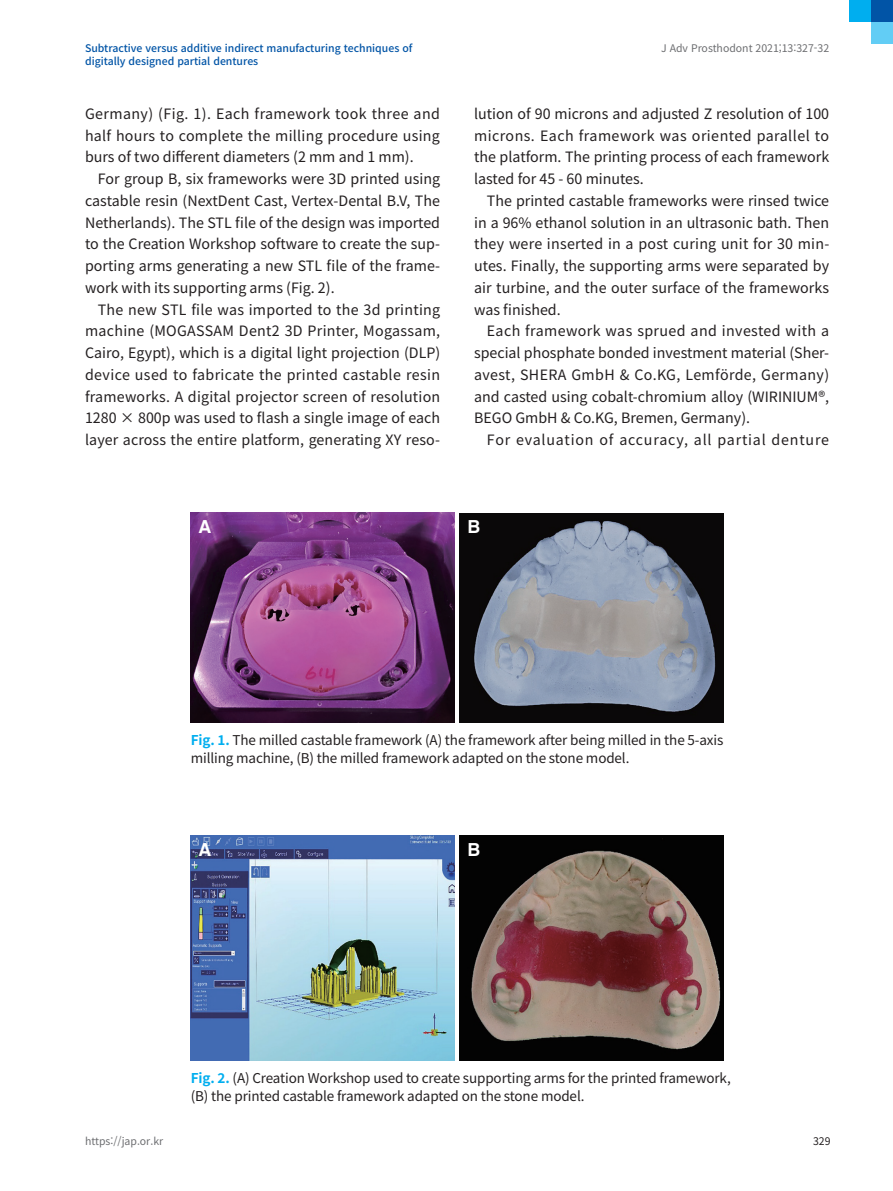
<style>
.page{position:relative;width:893px;height:1191px;background:#fff}
.page>*{position:absolute;margin:0;border:0;box-sizing:border-box;transform-origin:0 0}
.t1{font:700 18px "Helvetica";color:#fff}
.t2{font:14.25px/21.8px "Noto Sans CJ Kkr";color:#231f20;text-align:justify}
.t3{font:14.25px "Noto Sans CJ Kkr";letter-spacing:.055em;color:#231f20}
.t4{font:13.5px/18px "Noto Sans CJ Kkr";letter-spacing:-.01em;color:#231f20}
.t5{font:500 10.5px "Noto Sans CJ Kkr";color:#0154a6}
.t6{font:10.5px "Noto Sans CJ Kkr";color:#6c6d70}
.t7{font:10.5px "Noto Sans CJ Kkr";color:#231f20}
.s1{font-weight:700;color:#00aeef}
</style>
<div class="page">
<div style="left:871px;top:22px;width:22px;height:22px;background:#62cdf5"></div>
<div style="left:849px;top:0;width:22px;height:22px;background:#00aeef"></div>
<div style="left:871px;top:0;width:22px;height:22px;background:#0154a6"></div>
<img style="left:191px;top:513px;width:263px;height:209px">
<img style="left:460px;top:513px;width:263px;height:209px">
<img style="left:191px;top:835px;width:263px;height:225px">
<img style="left:460px;top:835px;width:263px;height:225px">
<p class="t5" style="left:85px;top:42px;width:329px">Subtractive versus additive indirect manufacturing techniques of</p>
<p class="t6" style="left:661px;top:42px;width:170px">J Adv Prosthodont 2021;13:327-32</p>
<p class="t5" style="left:85px;top:55px;width:175px">digitally designed partial dentures</p>
<p class="t2" style="left:85px;top:103px;width:356px">Germany) (Fig. 1). Each framework took three and half hours to complete the milling procedure using burs of two different diameters (2 mm and 1 mm).</p>
<p class="t2" style="left:85px;top:168px;width:357px;text-indent:13px">For group B, six frameworks were 3D printed using castable resin (NextDent Cast, Vertex-Dental B.V, The Netherlands). The STL file of the design was imported to the Creation Workshop software to create the sup&shy;porting arms generating a new STL file of the frame&shy;work with its supporting arms (Fig. 2).</p>
<p class="t2" style="left:85px;top:299px;width:357px;text-indent:13px">The new STL file was imported to the 3d printing machine (MOGASSAM Dent2 3D Printer, Mogassam, Cairo, Egypt), which is a digital light projection (DLP) device used to fabricate the printed castable resin frameworks. A digital projector screen of resolution 1280 × 800p was used to flash a single image of each layer across the entire platform, generating XY reso-</p>
<p class="t2" style="left:474px;top:103px;width:357px">lution of 90 microns and adjusted Z resolution of 100 microns. Each framework was oriented parallel to the platform. The printing process of each framework lasted for 45 - 60 minutes.</p>
<p class="t2" style="left:474px;top:190px;width:357px;text-indent:13px">The printed castable frameworks were rinsed twice in a 96% ethanol solution in an ultrasonic bath. Then they were inserted in a post curing unit for 30 min&shy;utes. Finally, the supporting arms were separated by air turbine, and the outer surface of the frameworks was finished.</p>
<p class="t2" style="left:474px;top:320px;width:357px;text-indent:13px">Each framework was sprued and invested with a special phosphate bonded investment material (Sher&shy;avest, SHERA GmbH &amp; Co.KG, Lemförde, Germany) and casted using cobalt-chromium alloy (WIRINIUM®, BEGO GmbH &amp; Co.KG, Bremen, Germany).</p>
<p class="t3" style="left:487px;top:432px;width:344px">For evaluation of accuracy, all partial denture</p>
<p class="t1" style="left:198px;top:515px;width:14px">A</p>
<p class="t1" style="left:468px;top:515px;width:14px">B</p>
<p class="t4" style="left:191px;top:731px;width:534px"><span class="s1">Fig. 1.</span> The milled castable framework (A) the framework after being milled in the 5-axis milling machine, (B) the milled framework adapted on the stone model.</p>
<p class="t1" style="left:198px;top:839px;width:14px">A</p>
<p class="t1" style="left:468px;top:839px;width:14px">B</p>
<p class="t4" style="left:191px;top:1069px;width:541px"><span class="s1">Fig. 2.</span> (A) Creation Workshop used to create supporting arms for the printed framework, (B) the printed castable framework adapted on the stone model.</p>
<p class="t6" style="left:85px;top:1135px;width:80px">https://jap.or.kr</p>
<p class="t7" style="left:813px;top:1135px;width:19px">329</p>
</div>
